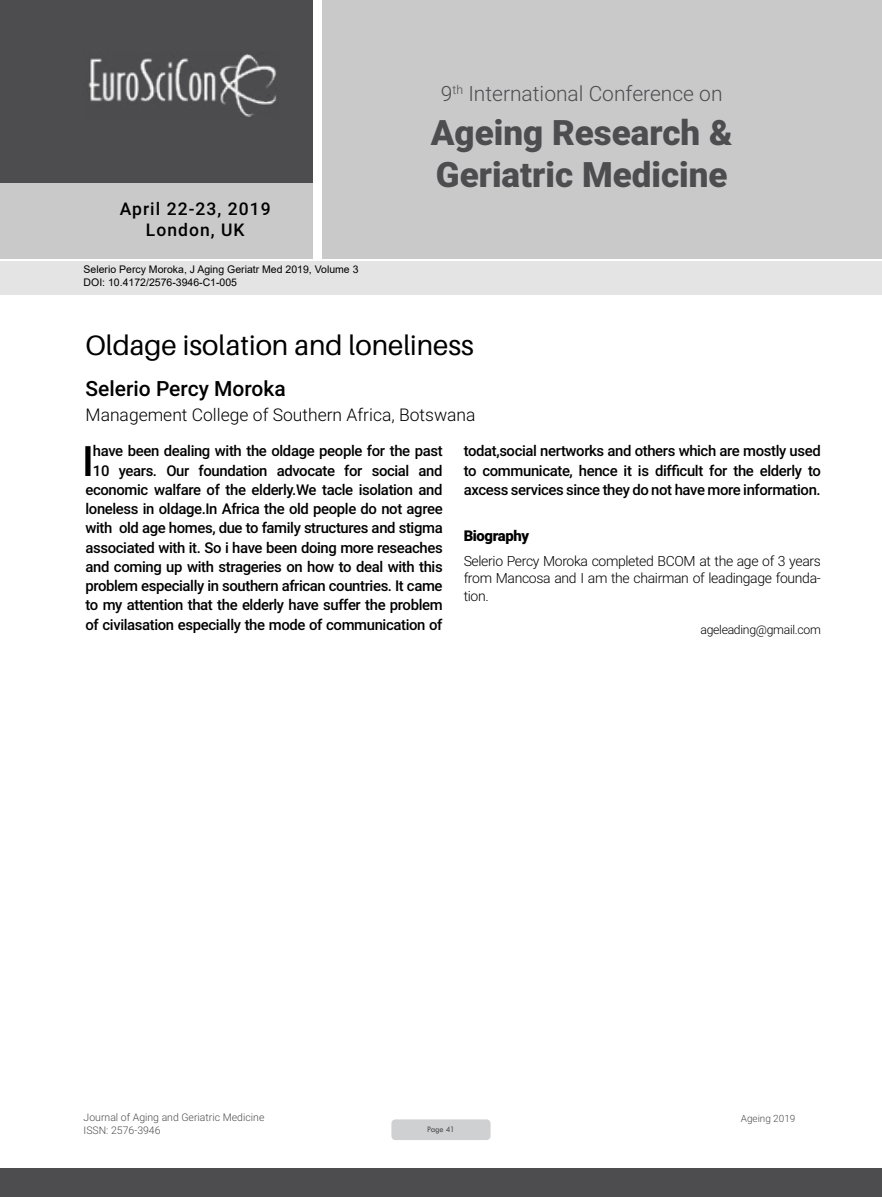
<style>
.page{position:relative;width:882px;height:1197px;background:#fff}
.page>*{position:absolute;margin:0;border:0;box-sizing:border-box;transform-origin:0 0}
.t1{font:500 42px "Roboto";color:#000}
.t2{font:900 35px/42px "Roboto";color:#4d4d4f}
.t3{font:28px "Aileron";color:#000}
.t4{font:300 21px "Roboto";color:#4d4d4f}
.t5{font:500 21px "Roboto";color:#000}
.t6{font:300 17.5px "Roboto";color:#000}
.t7{font:500 17.5px/21px "Roboto";letter-spacing:.06em;color:#000;text-align:center}
.t8{font:500 14.88px/19.2px "Roboto";letter-spacing:-.025em;color:#000;text-align:center}
.t9{font:900 14.88px "Roboto";letter-spacing:-.025em;color:#000}
.t10{font:300 14px/17.5px "Roboto";letter-spacing:-.025em;color:#000;text-align:justify}
.t11{font:300 12.25px "Roboto";letter-spacing:-.025em;color:#000}
.t12{font:10.5px/12.6px "Arial";color:#000}
.t13{font:300 10.5px/12.6px "Roboto";color:#4d4d4f}
.t14{font:300 9.97px "Roboto";color:#4d4d4f}
.t15{font:8.75px "Tw Cen";letter-spacing:-.02em;color:#4d4d4f;scale:.95 1}
</style>
<div class="page">
<div style="left:0;top:0;width:313px;height:183px;background:#4d4d4f"></div>
<div style="left:1px;top:183px;width:312px;height:76px;background:#c9c9ca"></div>
<div style="left:323px;top:0;width:559px;height:259px;background:#c9c9ca"></div>
<img style="left:88px;top:54px;width:188px;height:63px">
<div style="left:0;top:1169px;width:882px;height:28px;background:#4d4d4f"></div>
<div style="left:1px;top:261px;width:881px;height:33px;background:#e4e4e4"></div>
<div style="left:391px;top:1119px;width:100px;height:21px;background:#cfd0d2;border-radius:4px"></div>
<h3 class="t4" style="left:441px;top:79px;width:283px">9<sup>th</sup> International Conference on</h3>
<p class="t7" style="left:120px;top:198px;width:152px">April 22-23, 2019<br>London, UK</p>
<p class="t12" style="left:84px;top:263px;width:276px">Selerio Percy Moroka, J Aging Geriatr Med 2019, Volume 3<br>DOI: 10.4172/2576-3946-C1-005</p>
<h2 class="t2" style="left:431px;top:110px;width:303px">Ageing Research &amp;<br>Geriatric Medicine</h2>
<h3 class="t3" style="left:86px;top:330px;width:390px">Oldage isolation and loneliness</h3>
<h3 class="t5" style="left:86px;top:374px;width:202px">Selerio Percy Moroka</h3>
<p class="t6" style="left:86px;top:402px;width:392px">Management College of Southern Africa, Botswana</p>
<h1 class="t1" style="left:82px;top:431px;width:13px">I</h1>
<p class="t8" style="left:86px;top:441px;width:359px">have been dealing with the oldage people for the past 10 years. Our foundation advocate for social and economic walfare of the elderly.We tacle isolation and loneless in oldage.In Africa the old people do not agree with old age homes, due to family structures and stigma associated with it. So i have been doing more reseaches and coming up with strageries on how to deal with this problem especially in southern african countries. It came to my attention that the elderly have suffer the problem of civilasation especially the mode of communication of</p>
<p class="t8" style="left:464px;top:441px;width:359px;text-align:justify">todat,social nertworks and others which are mostly used to communicate, hence it is difficult for the elderly to axcess services since they do not have more information.</p>
<p class="t9" style="left:464px;top:525px;width:67px">Biography</p>
<p class="t10" style="left:464px;top:551px;width:359px">Selerio Percy Moroka completed BCOM at the age of 3 years from Mancosa and I am the chairman of leadingage founda&shy;tion.</p>
<p class="t11" style="left:700px;top:621px;width:122px">ageleading@gmail.com</p>
<p class="t13" style="left:84px;top:1111px;width:182px">Journal of Aging and Geriatric Medicine<br>ISSN: 2576-3946</p>
<p class="t15" style="left:427px;top:1124px;width:31px">Page 41</p>
<p class="t14" style="left:741px;top:1111px;width:56px">Ageing 2019</p>
</div>
